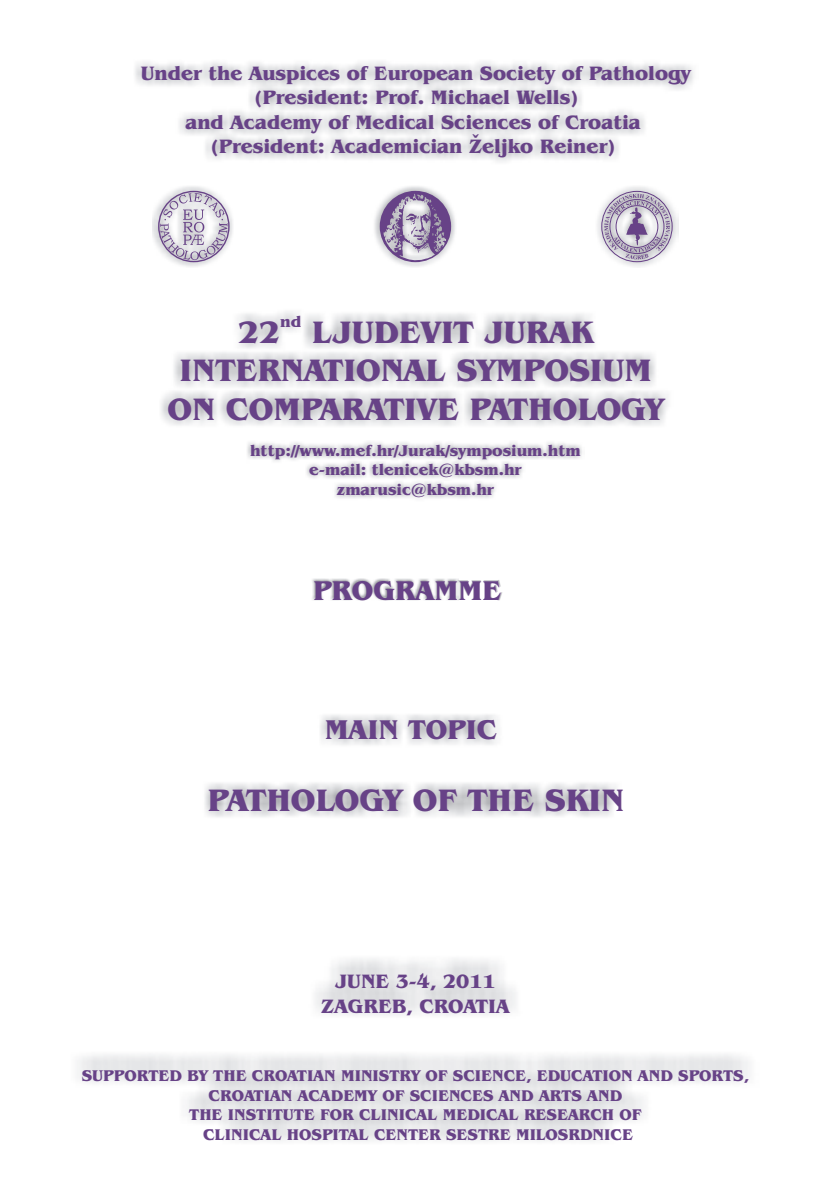
<style>
.page{position:relative;width:840px;height:1191px;background:#fff}
.page>*{position:absolute;margin:0;border:0;box-sizing:border-box;transform-origin:0 0}
.t1{font:700 32px/38.8px "Benguiat IT Cby BT";color:#674287;text-align:center}
.t2{font:700 28px "Benguiat IT Cby BT";color:#674287}
.t3{font:700 20px/24.2px "Benguiat IT Cby BT";color:#674287;text-align:center}
.t4{font:700 16px/19.4px "Benguiat IT Cby BT";color:#674287;text-align:center}
</style>
<div class="page">
<img style="left:153px;top:186px;width:524px;height:81px">
<svg style="left:379px;top:191px;width:72px;height:71px;background:#ab9dba"></svg>
<svg style="left:158px;top:191px;width:71px;height:71px"></svg>
<svg style="left:601px;top:191px;width:71px;height:71px"></svg>
<img style="left:247px;top:442px;width:335px;height:56px">
<img style="left:312px;top:578px;width:146px;height:23px">
<p class="t3" style="left:141px;top:63px;width:551px">Under the Auspices of European Society of Pathology (President: Prof. Michael Wells)<br>and Academy of Medical Sciences of Croatia (President: Academician Željko Reiner)</p>
<p class="t4" style="left:280px;top:313px;width:23px">nd</p>
<h1 class="t1" style="left:167px;top:315px;width:497px">22 LJUDEVIT JURAK<br>INTERNATIONAL SYMPOSIUM<br>ON COMPARATIVE PATHOLOGY</h1>
<p class="t4" style="left:250px;top:442px;width:332px">http://www.mef.hr/Jurak/symposium.htm e-mail: tlenicek@kbsm.hr zmarusic@kbsm.hr</p>
<h2 class="t2" style="left:313px;top:579px;width:190px">PROGRAMME</h2>
<h2 class="t2" style="left:324px;top:718px;width:174px">MAIN TOPIC</h2>
<h1 class="t1" style="left:207px;top:783px;width:418px">PATHOLOGY OF THE SKIN</h1>
<p class="t3" style="left:321px;top:971px;width:190px">JUNE 3-4, 2011<br>ZAGREB, CROATIA</p>
<p class="t4" style="left:82px;top:1067px;width:668px">SUPPORTED BY THE CROATIAN MINISTRY OF SCIENCE, EDUCATION AND SPORTS, CROATIAN ACADEMY OF SCIENCES AND ARTS AND<br>THE INSTITUTE FOR CLINICAL MEDICAL RESEARCH OF<br>CLINICAL HOSPITAL CENTER SESTRE MILOSRDNICE</p>
</div>
